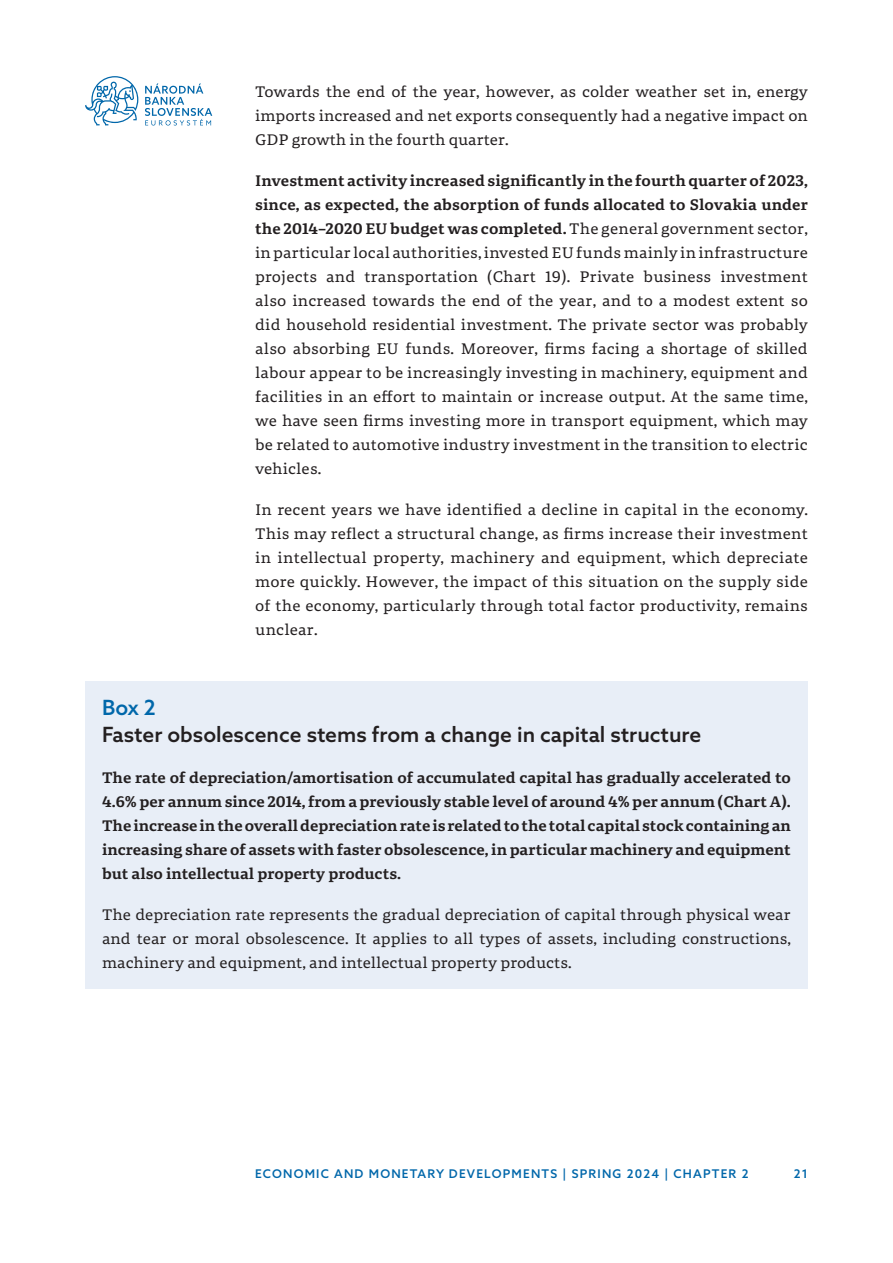
<style>
.page{position:relative;width:893px;height:1263px;background:#fff}
.page>*{position:absolute;margin:0;border:0;box-sizing:border-box;transform-origin:0 0}
.t1{font:500 21px "Azo Sans";color:#231f20}
.t2{font:500 21px "Azo Sans";color:#0067aa}
.t3{font:15px/24px "Portada Text";color:#231f20;text-align:justify}
.t4{font:15px/24px "Portada Text Sb";color:#231f20;text-align:justify}
.t5{font:500 12px "Azo Sans";letter-spacing:.1em;color:#0067aa}
.s1{font-family:"Portada Text"}
</style>
<div class="page">
<svg style="left:145px;top:83px;width:67px;height:43px"></svg>
<svg style="left:85px;top:76px;width:53px;height:49px"></svg>
<div style="left:85px;top:681px;width:723px;height:308px;background:#e8eef7"></div>
<p class="t3" style="left:255px;top:79px;width:554px">Towards the end of the year, however, as colder weather set in, energy imports increased and net exports consequently had a negative impact on GDP growth in the fourth quarter.</p>
<p class="t4" style="left:255px;top:168px;width:554px">Investment activity increased significantly in the fourth quarter of 2023, since, as expected, the absorption of funds allocated to Slovakia under the 2014–2020 EU budget was completed. <span class="s1">The general government sector,</span></p>
<p class="t3" style="left:255px;top:240px;width:554px">in particular local authorities, invested EU funds mainly in infrastructure projects and transportation (Chart 19). Private business investment also increased towards the end of the year, and to a modest extent so did household residential investment. The private sector was probably also absorbing EU funds. Moreover, firms facing a shortage of skilled labour appear to be increasingly investing in machinery, equipment and facilities in an effort to maintain or increase output. At the same time, we have seen firms investing more in transport equipment, which may be related to automotive industry investment in the transition to electric vehicles.</p>
<p class="t3" style="left:255px;top:497px;width:554px">In recent years we have identified a decline in capital in the economy.<br>This may reflect a structural change, as firms increase their investment in intellectual property, machinery and equipment, which depreciate more quickly. However, the impact of this situation on the supply side of the economy, particularly through total factor productivity, remains unclear.</p>
<h1 class="t2" style="left:102px;top:694px;width:55px">Box 2</h1>
<h1 class="t1" style="left:102px;top:721px;width:601px">Faster obsolescence stems from a change in capital structure</h1>
<p class="t4" style="left:102px;top:765px;width:690px">The rate of depreciation/amortisation of accumulated capital has gradually accelerated to 4.6% per annum since 2014, from a previously stable level of around 4% per annum (Chart A).<br>The increase in the overall depreciation rate is related to the total capital stock containing an increasing share of assets with faster obsolescence, in particular machinery and equipment but also intellectual property products.</p>
<p class="t3" style="left:102px;top:903px;width:690px">The depreciation rate represents the gradual depreciation of capital through physical wear and tear or moral obsolescence. It applies to all types of assets, including constructions, machinery and equipment, and intellectual property products.</p>
<p class="t5" style="left:255px;top:1166px;width:59px">Economic</p>
<p class="t5" style="left:334px;top:1166px;width:11px">and</p>
<p class="t5" style="left:369px;top:1166px;width:33px">Moneta</p>
<p class="t5" style="left:427px;top:1166px;width:86px">ry Developments</p>
<p class="t5" style="left:563px;top:1166px;width:44px">| Spring</p>
<p class="t5" style="left:627px;top:1166px;width:66px">2024 | Chapte</p>
<p class="t5" style="left:729px;top:1166px;width:21px">r 2</p>
<p class="t5" style="left:794px;top:1166px;width:16px">21</p>
</div>
